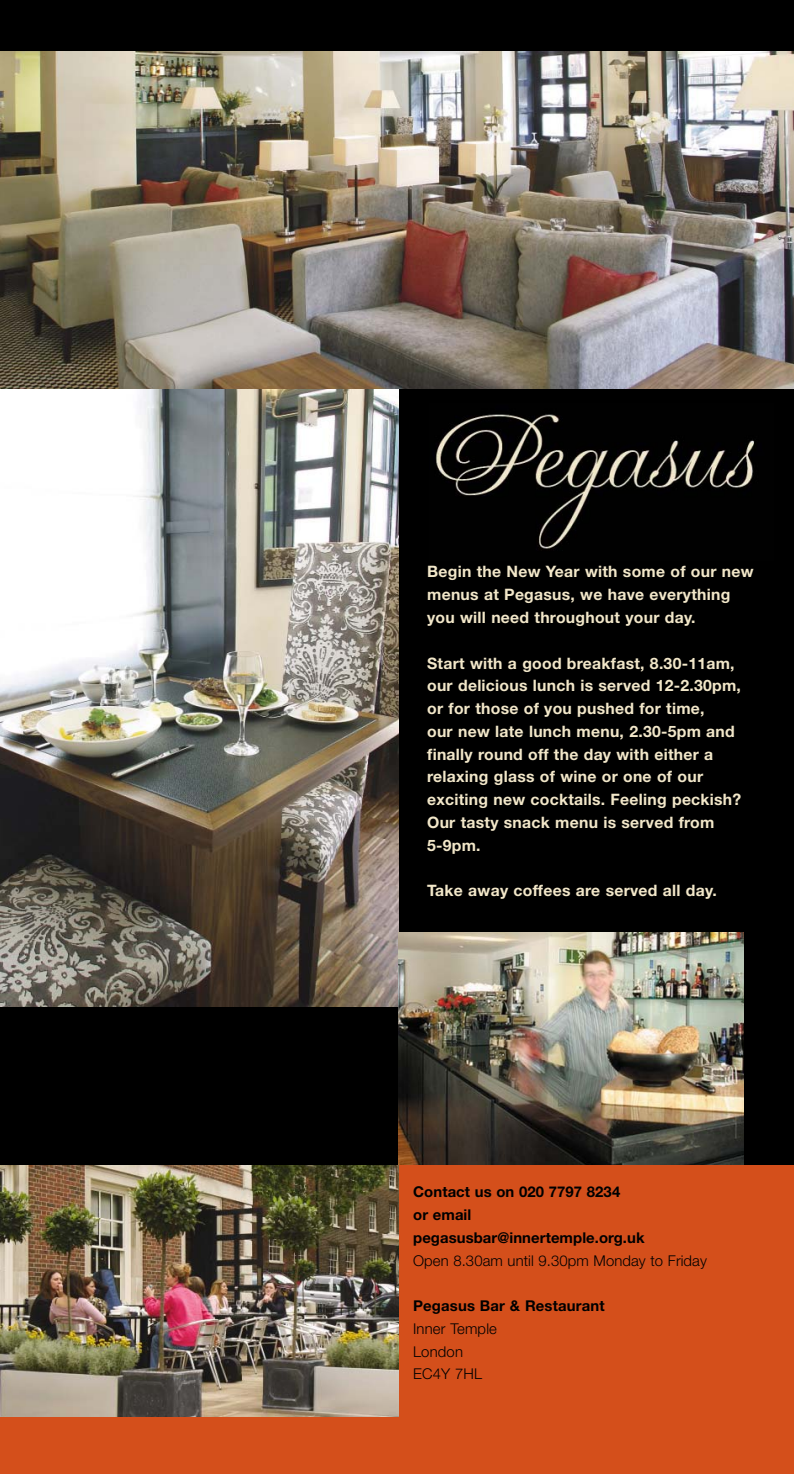
<style>
.page{position:relative;width:794px;height:1474px;background:#fff}
.page>*{position:absolute;margin:0;border:0;box-sizing:border-box;transform-origin:0 0}
.t1{font:700 15.75px/22.8px "Helvetica Neue";letter-spacing:.015em;color:#f2e7c9}
.t2{font:700 14.88px/22.8px "Helvetica Neue";letter-spacing:.005em;color:#000}
.t3{font:300 14.88px/22.8px "Helvetica Neue";letter-spacing:.005em;color:#000}
</style>
<div class="page">
<div style="left:0;top:1px;width:793px;height:1472px;background:#000"></div>
<img style="left:0;top:389px;width:398px;height:617px">
<img style="left:398px;top:932px;width:346px;height:233px">
<div style="left:0;top:1165px;width:793px;height:308px;background:#d44f1b"></div>
<img style="left:0;top:1165px;width:398px;height:250px">
<img style="left:0;top:51px;width:793px;height:338px">
<img style="left:436px;top:414px;width:319px;height:135px">
<p class="t1" style="left:427px;top:562px;width:328px">Begin the New Year with some of our new menus at Pegasus, we have everything you will need throughout your day.</p>
<p class="t1" style="left:427px;top:653px;width:316px">Start with a good breakfast, 8.30-11am, our delicious lunch is served 12-2.30pm, or for those of you pushed for time,<br>our new late lunch menu, 2.30-5pm and finally round off the day with either a relaxing glass of wine or one of our exciting new cocktails. Feeling peckish?<br>Our tasty snack menu is served from 5-9pm.</p>
<p class="t1" style="left:427px;top:880px;width:291px">Take away coffees are served all day.</p>
<p class="t2" style="left:413px;top:1181px;width:233px">Contact us on 020 7797 8234<br>or email pegasusbar@innertemple.org.uk</p>
<p class="t3" style="left:413px;top:1250px;width:295px">Open 8.30am until 9.30pm Monday to Friday</p>
<p class="t2" style="left:413px;top:1295px;width:193px">Pegasus Bar &amp; Restaurant</p>
<p class="t3" style="left:413px;top:1318px;width:85px">Inner Temple<br>London<br>EC4Y 7HL</p>
</div>
